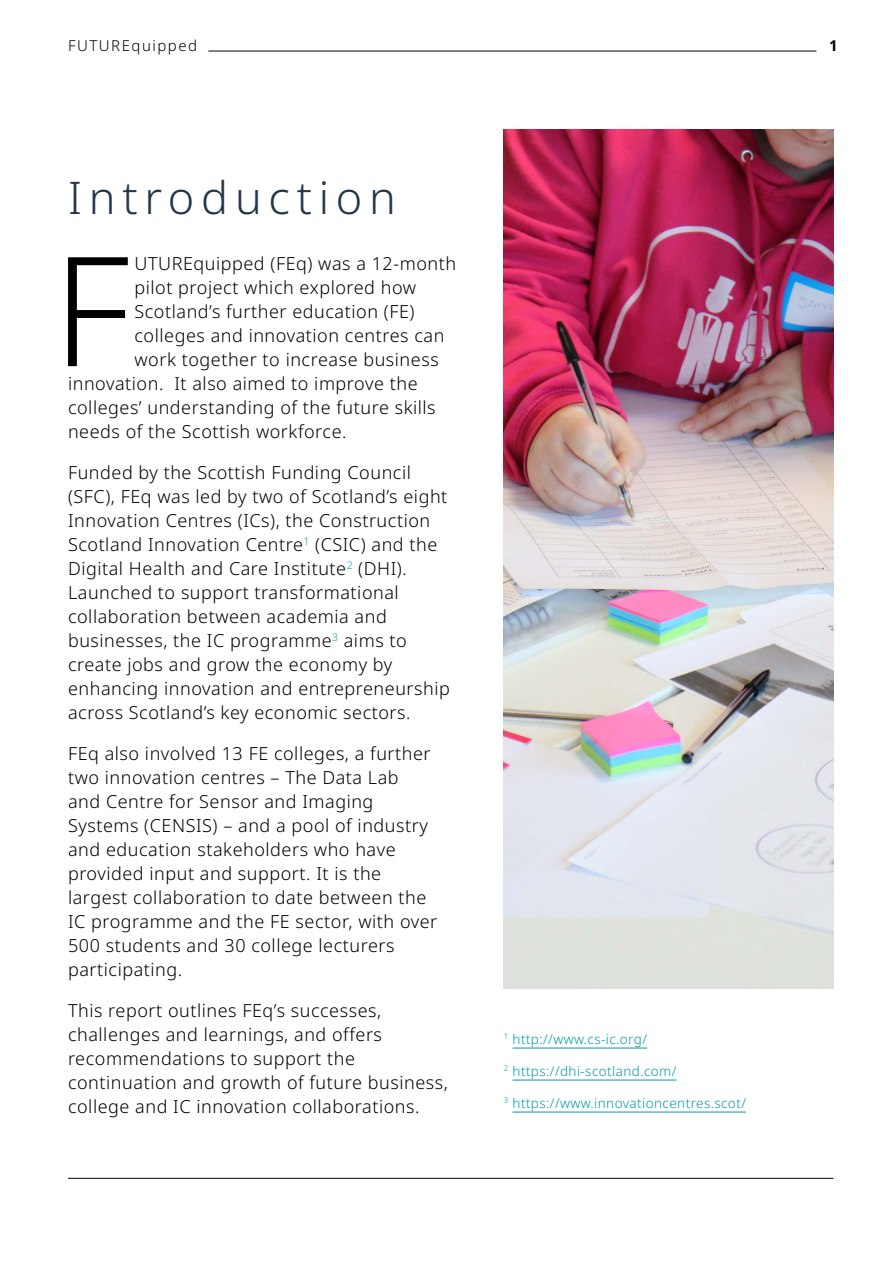
<style>
.page{position:relative;width:893px;height:1263px;background:#fff}
.page>*{position:absolute;margin:0;border:0;box-sizing:border-box;transform-origin:0 0}
.t1{font:300 152.4px "Noto Sans";color:#000}
.t2{font:300 45px "Noto Sans";letter-spacing:.15em;color:#243749}
.t3{font:300 18px/24px "Noto Sans";letter-spacing:.03em;color:#000}
.t4{font:300 15px "Noto Sans";letter-spacing:.1em;color:#000}
.t5{font:700 15px "Noto Sans";color:#000}
.t6{font:300 13.5px "Noto Sans";letter-spacing:.03em;color:#009ba3}
</style>
<div class="page">
<hr style="left:208px;top:51px;width:608px;height:1px;background:#000">
<hr style="left:68px;top:1178px;width:765px;height:1px;background:#000">
<img style="left:504px;top:130px;width:329px;height:859px">
<hr style="left:513px;top:1048px;width:134px;height:1px;background:#009ba3">
<hr style="left:513px;top:1080px;width:163px;height:1px;background:#009ba3">
<hr style="left:513px;top:1112px;width:233px;height:1px;background:#009ba3">
<p class="t4" style="left:68px;top:35px;width:131px">FUTUREquipped</p>
<p class="t5" style="left:829px;top:35px;width:10px">1</p>
<h2 class="t2" style="left:68px;top:166px;width:330px">Introduction</h2>
<h1 class="t1" style="left:53px;top:204px;width:79px">F</h1>
<p class="t3" style="left:135px;top:252px;width:323px">UTUREquipped (FEq) was a 12-month</p>
<p class="t3" style="left:135px;top:276px;width:283px">pilot project which explored how</p>
<p class="t3" style="left:135px;top:300px;width:282px">Scotland’s further education (FE)</p>
<p class="t3" style="left:135px;top:324px;width:311px">colleges and innovation centres can</p>
<p class="t3" style="left:135px;top:348px;width:306px">work together to increase business</p>
<p class="t3" style="left:68px;top:372px;width:351px">innovation. It also aimed to improve the</p>
<p class="t3" style="left:68px;top:396px;width:369px">colleges’ understanding of the future skills</p>
<p class="t3" style="left:68px;top:420px;width:280px">needs of the Scottish workforce.</p>
<p class="t3" style="left:68px;top:461px;width:383px">Funded by the Scottish Funding Council (SFC), FEq was led by two of Scotland’s eight Innovation Centres (ICs), the Construction Scotland Innovation Centre<sup>1</sup> (CSIC) and the Digital Health and Care Institute<sup>2</sup> (DHI).<br>Launched to support transformational collaboration between academia and businesses, the IC programme<sup>3</sup> aims to create jobs and grow the economy by enhancing innovation and entrepreneurship across Scotland’s key economic sectors.</p>
<p class="t3" style="left:68px;top:742px;width:371px">FEq also involved 13 FE colleges, a further two innovation centres – The Data Lab<br>and Centre for Sensor and Imaging Systems (CENSIS) – and a pool of industry and education stakeholders who have provided input and support. It is the largest collaboration to date between the IC programme and the FE sector, with over 500 students and 30 college lecturers participating.</p>
<p class="t3" style="left:68px;top:999px;width:381px">This report outlines FEq’s successes, challenges and learnings, and offers recommendations to support the continuation and growth of future business, college and IC innovation collaborations.</p>
<p class="t6" style="left:504px;top:1029px;width:145px"><sup>1</sup> http://www.cs-ic.org/</p>
<p class="t6" style="left:504px;top:1061px;width:174px"><sup>2</sup> https://dhi-scotland.com/</p>
<p class="t6" style="left:504px;top:1093px;width:244px"><sup>3</sup> https://www.innovationcentres.scot/</p>
</div>
